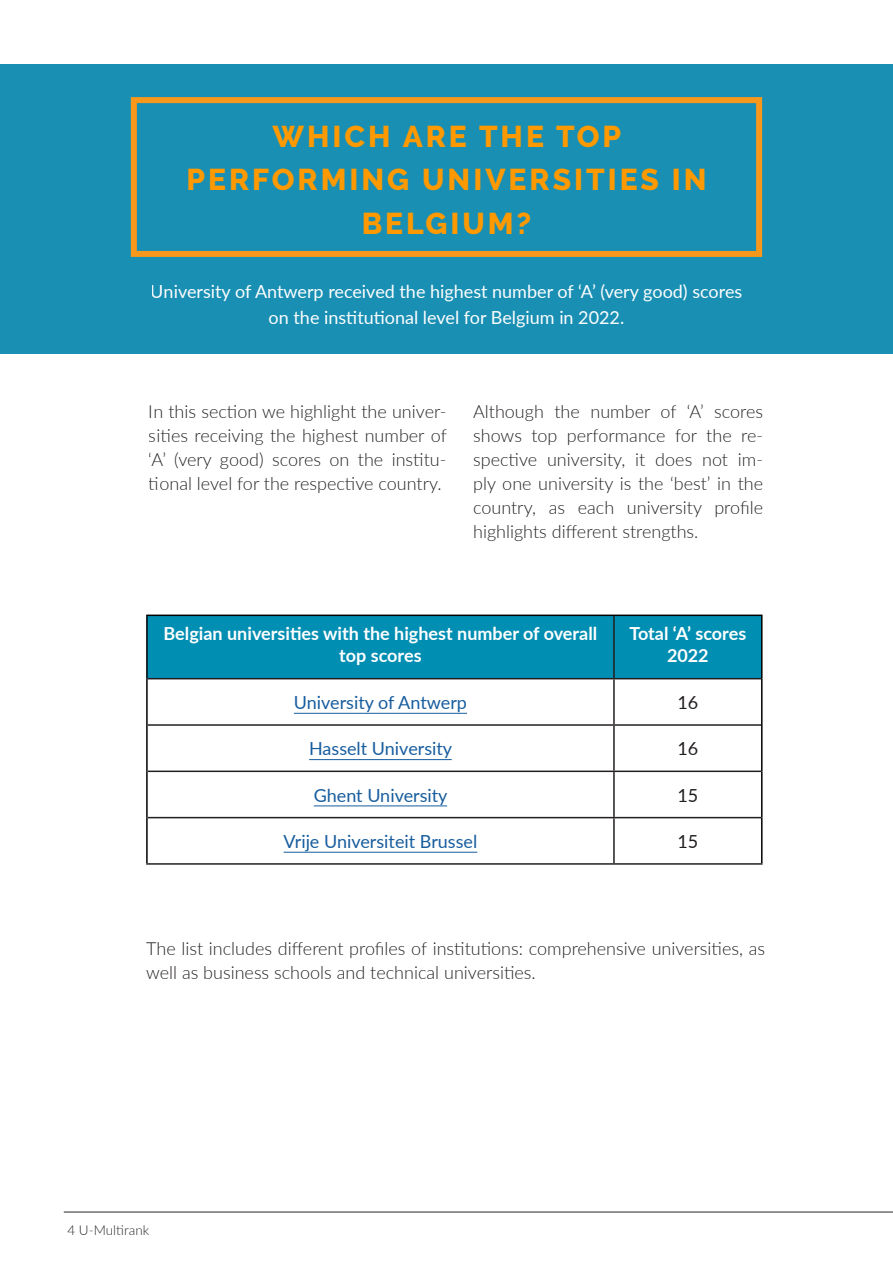
<style>
.page{position:relative;width:893px;height:1263px;background:#fff}
.page>*{position:absolute;margin:0;border:0;box-sizing:border-box;transform-origin:0 0}
.Pull_Text_-_Align_Ri{font:800 30px "Raleway";letter-spacing:.1em;color:#f90}
.t1{font:300 18px/24px "Lato";color:#231f20;text-align:justify}
.t2{font:18px/25.5px "Lato";color:#fff;text-align:center}
.t3{font:700 18px/21.6px "Lato";color:#fff;text-align:center}
.t4{font:18px "Lato";color:#175d9e}
.t5{font:18px "Lato";color:#231f20}
.t6{font:300 13.5px "Lato";color:#262825}
</style>
<div class="page">
<div style="left:148px;top:616px;width:613px;height:62px;background:#008eb3"></div>
<hr style="left:146px;top:614px;width:468px;height:2px;background:#000">
<hr style="left:146px;top:616px;width:2px;height:63px;background:#000">
<hr style="left:614px;top:614px;width:148px;height:2px;background:#000">
<hr style="left:761px;top:616px;width:1px;height:63px;background:#000">
<hr style="left:146px;top:679px;width:2px;height:46px;background:#000">
<hr style="left:761px;top:679px;width:1px;height:46px;background:#000">
<hr style="left:146px;top:725px;width:2px;height:46px;background:#000">
<hr style="left:761px;top:725px;width:1px;height:46px;background:#000">
<hr style="left:146px;top:771px;width:2px;height:47px;background:#000">
<hr style="left:761px;top:771px;width:1px;height:47px;background:#000">
<hr style="left:146px;top:818px;width:2px;height:45px;background:#000">
<hr style="left:761px;top:818px;width:1px;height:45px;background:#000">
<hr style="left:613px;top:616px;width:2px;height:62px;background:#231f20">
<hr style="left:148px;top:678px;width:466px;height:1px;background:#231f20">
<hr style="left:614px;top:678px;width:147px;height:1px;background:#231f20">
<hr style="left:613px;top:679px;width:2px;height:45px;background:#231f20">
<hr style="left:148px;top:724px;width:466px;height:2px;background:#231f20">
<hr style="left:614px;top:724px;width:147px;height:2px;background:#231f20">
<hr style="left:613px;top:726px;width:2px;height:44px;background:#231f20">
<hr style="left:148px;top:770px;width:466px;height:2px;background:#231f20">
<hr style="left:614px;top:770px;width:147px;height:2px;background:#231f20">
<hr style="left:613px;top:772px;width:2px;height:45px;background:#231f20">
<hr style="left:148px;top:817px;width:466px;height:1px;background:#231f20">
<hr style="left:614px;top:817px;width:147px;height:1px;background:#231f20">
<hr style="left:613px;top:818px;width:2px;height:45px;background:#231f20">
<hr style="left:146px;top:863px;width:468px;height:2px;background:#231f20">
<hr style="left:614px;top:863px;width:148px;height:2px;background:#231f20">
<hr style="left:294px;top:713px;width:173px;height:1px;background:#175d9e">
<hr style="left:309px;top:759px;width:143px;height:1px;background:#175d9e">
<hr style="left:314px;top:805px;width:133px;height:1px;background:#175d9e">
<hr style="left:284px;top:852px;width:193px;height:1px;background:#175d9e">
<div style="left:0;top:64px;width:893px;height:289px;background:#198fb4"></div>
<hr style="left:64px;top:1212px;width:829px;height:1px;background:#262825">
<div style="left:131px;top:97px;width:631px;height:160px;border:6px solid #f7981d"></div>
<p class="Pull_Text_-_Align_Ri" style="left:272px;top:119px;width:350px">WHICH ARE THE TOP</p>
<p class="Pull_Text_-_Align_Ri" style="left:186px;top:163px;width:522px">PERFORMING UNIVERSITIES IN</p>
<p class="Pull_Text_-_Align_Ri" style="left:362px;top:206px;width:171px">BELGIUM?</p>
<p class="t2" style="left:151px;top:278px;width:593px">University of Antwerp received the highest number of ‘A’ (very good) scores on the institutional level for Belgium in 2022.</p>
<p class="t1" style="left:149px;top:399px;width:299px">In this section we highlight the univer&shy;sities receiving the highest number of ‘A’ (very good) scores on the institu&shy;tional level for the respective country.</p>
<p class="t1" style="left:473px;top:399px;width:291px">Although the number of ‘A’ scores shows top performance for the re&shy;spective university, it does not im&shy;ply one university is the ‘best’ in the country, as each university profile highlights different strengths.</p>
<p class="t3" style="left:164px;top:622px;width:435px">Belgian universities with the highest number of overall top scores</p>
<p class="t3" style="left:629px;top:622px;width:118px">Total ‘A’ scores<br>2022</p>
<p class="t4" style="left:294px;top:690px;width:175px">University of Antwerp</p>
<p class="t5" style="left:677px;top:690px;width:22px">16</p>
<p class="t4" style="left:309px;top:736px;width:145px">Hasselt University</p>
<p class="t5" style="left:677px;top:736px;width:22px">16</p>
<p class="t4" style="left:314px;top:782px;width:135px">Ghent University</p>
<p class="t5" style="left:677px;top:782px;width:22px">15</p>
<p class="t4" style="left:284px;top:828px;width:195px">Vrije Universiteit Brussel</p>
<p class="t5" style="left:677px;top:828px;width:22px">15</p>
<p class="t1" style="left:146px;top:936px;width:620px">The list includes different profiles of institutions: comprehensive universities, as well as business schools and technical universities.</p>
<p class="t6" style="left:67px;top:1220px;width:83px">4 U-Multirank</p>
</div>
